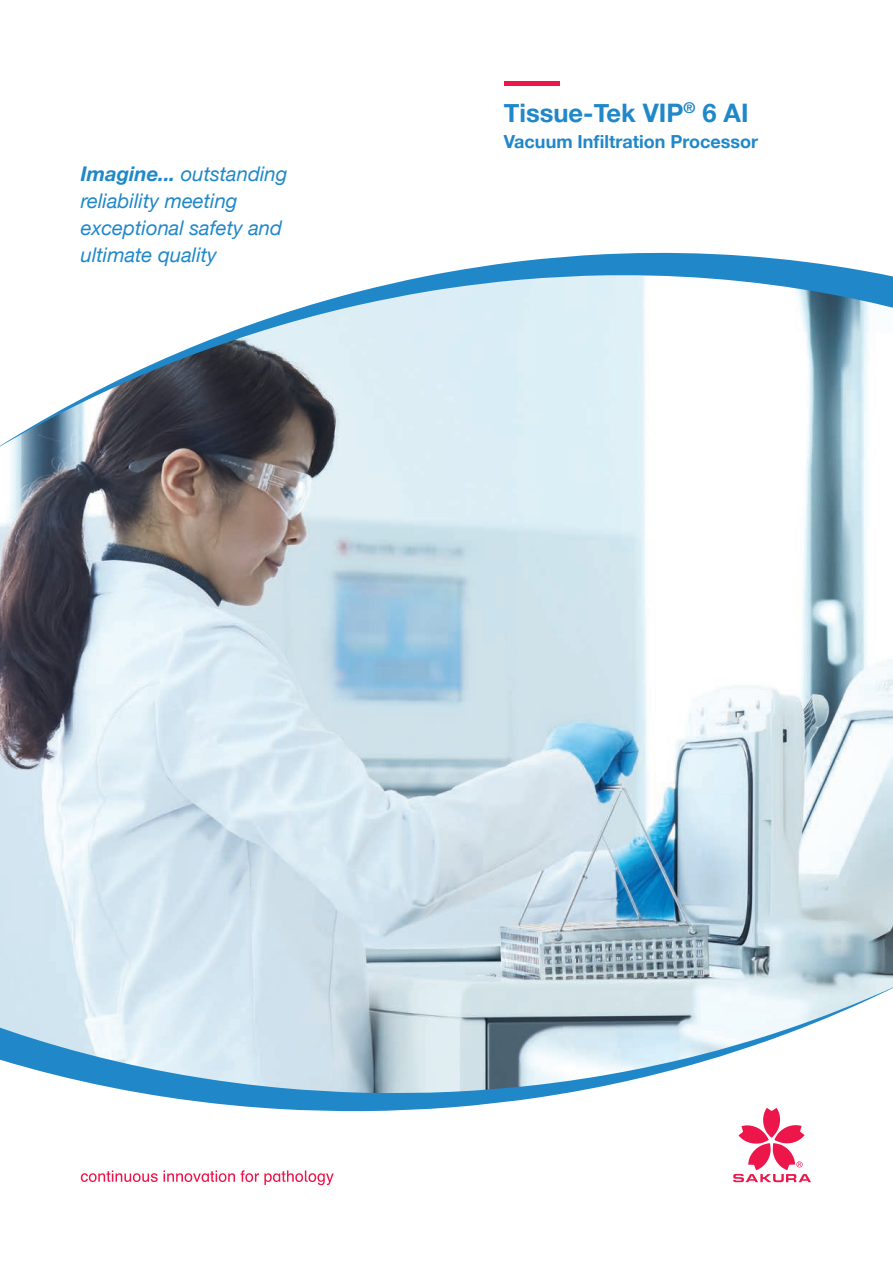
<style>
.page{position:relative;width:893px;height:1263px;background:#fff}
.page>*{position:absolute;margin:0;border:0;box-sizing:border-box;transform-origin:0 0}
.t1{font:700 25.5px "Helvetica Neue";color:#2088c9}
.t2{font:italic 20.25px/27px "Helvetica Neue";color:#2088c9}
.t3{font:700 18px "Helvetica Neue";color:#2088c9}
.s1{font-weight:700}
</style>
<div class="page">
<img style="left:0;top:454px;width:893px;height:527px">
<hr style="left:504px;top:81px;width:55px;height:4px;background:#ed164b">
<svg style="left:0;top:253px;width:893px;height:201px"></svg>
<svg style="left:0;top:981px;width:893px;height:130px"></svg>
<svg style="left:733px;top:1108px;width:78px;height:74px"></svg>
<svg style="left:81px;top:1170px;width:77px;height:12px"></svg>
<svg style="left:164px;top:1170px;width:71px;height:12px"></svg>
<svg style="left:241px;top:1170px;width:93px;height:15px"></svg>
<p class="t2" style="left:81px;top:160px;width:208px"><span class="s1">Imagine...</span> outstanding reliability meeting exceptional safety and ultimate quality</p>
<p class="t1" style="left:504px;top:97px;width:246px">Tissue-Tek VIP<sup>®</sup> 6 AI</p>
<p class="t3" style="left:504px;top:131px;width:256px">Vacuum Infiltration Processor</p>
</div>
